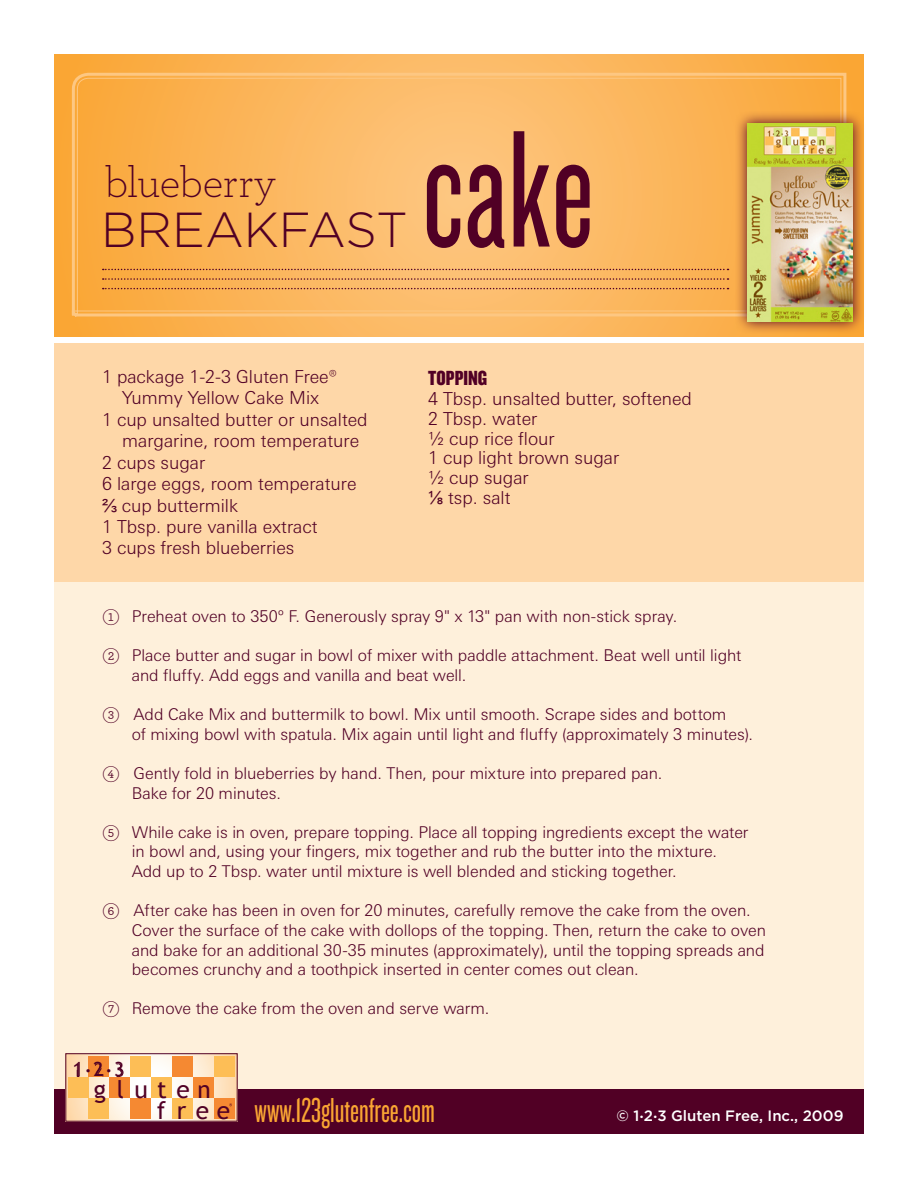
<style>
.page{position:relative;width:918px;height:1188px;background:#fff}
.page>*{position:absolute;margin:0;border:0;box-sizing:border-box;transform-origin:0 0}
.t1{font:173.1px "Knockout HTF27 Junior Bantamwt";color:#510025}
.t2{font:300 49.2px "Gotham";color:#510025}
.t3{font:300 43.8px "Archer";letter-spacing:-.015em;color:#510025}
.t4{font:36px "Knockout HTF27 Junior Bantamwt";color:#faa633}
.t5{font:24.45px "Trebuchet MS";letter-spacing:.39em;color:#510025}
.t6{font:21.3px "Knockout HTF69 Full Liteweight";color:#510025}
.t7{font:19.5px "Trebuchet MS";color:#510025}
.t8{font:300 17.85px/21.5px "Linotype Univers Basic";color:#510025;text-align:center}
.t9{font:300 16.2px/19.6px "Linotype Univers Basic";letter-spacing:-.005em;color:#510025}
.t10{font:500 15px "Gotham";color:#fff}
.s1{font-family:"Arial";font-weight:400}
.s2{font-family:"Archer Numeric";font-weight:400}
.s3{font-size:11.55px}
.s4{font-size:9px}
</style>
<div class="page">
<svg style="left:54px;top:54px;width:810px;height:283px;background:#fab150"></svg>
<svg style="left:70px;top:71px;width:778px;height:247px;background:#fbbc69"></svg>
<svg style="left:71px;top:77px;width:771px;height:238px;background:#fbb75f"></svg>
<div style="left:54px;top:344px;width:810px;height:790px;background:#fef0db"></div>
<div style="left:54px;top:344px;width:810px;height:238px;background:#fed7a8"></div>
<div style="left:54px;top:1089px;width:810px;height:45px;background:#510025"></div>
<svg style="left:67px;top:1055px;width:169px;height:65px"></svg>
<div style="left:65px;top:1053px;width:173px;height:69px;border:1px solid #510025"></div>
<div style="left:214px;top:1056px;width:21px;height:21px;background:#fdbe56"></div>
<div style="left:88px;top:1056px;width:21px;height:21px;background:#f58932"></div>
<div style="left:130px;top:1056px;width:21px;height:21px;background:#fdbe56"></div>
<div style="left:172px;top:1056px;width:21px;height:21px;background:#f58932"></div>
<div style="left:68px;top:1077px;width:20px;height:21px;background:#fdbe56"></div>
<div style="left:109px;top:1077px;width:21px;height:21px;background:#f58932"></div>
<div style="left:151px;top:1077px;width:21px;height:21px;background:#fdbe56"></div>
<div style="left:193px;top:1077px;width:21px;height:21px;background:#f58932"></div>
<div style="left:88px;top:1098px;width:21px;height:21px;background:#fdbe56"></div>
<div style="left:130px;top:1098px;width:21px;height:21px;background:#f58932"></div>
<div style="left:172px;top:1098px;width:21px;height:21px;background:#fdbe56"></div>
<div style="left:214px;top:1098px;width:21px;height:21px;background:#f58932"></div>
<svg style="left:74px;top:1062px;width:5px;height:14px"></svg>
<svg style="left:95px;top:1063px;width:8px;height:13px"></svg>
<svg style="left:115px;top:1062px;width:8px;height:15px"></svg>
<svg style="left:734px;top:110px;width:130px;height:234px;background:#e0994e"></svg>
<img style="left:747px;top:123px;width:105px;height:199px">
<svg style="left:103px;top:278px;width:626px;height:2px"></svg>
<svg style="left:103px;top:269px;width:626px;height:1px"></svg>
<svg style="left:103px;top:288px;width:626px;height:1px"></svg>
<p class="t3" style="left:105px;top:155px;width:172px">blueberry</p>
<p class="t2" style="left:101px;top:203px;width:308px">BREAKFAST</p>
<p class="t1" style="left:422px;top:105px;width:174px">cake</p>
<p class="t8" style="left:102px;top:366px;width:236px">1 package 1-2-3 Gluten Free®<br>Yummy Yellow Cake Mix</p>
<p class="t8" style="left:122px;top:408px;width:247px;text-align:left;text-indent:-20px">1 cup unsalted butter or unsalted margarine, room temperature</p>
<p class="t8" style="left:102px;top:451px;width:105px">2 cups sugar</p>
<p class="t8" style="left:102px;top:473px;width:256px">6 large eggs, room temperature</p>
<p class="t8" style="left:102px;top:494px;width:138px"><span class="s1">⅔</span> cup buttermilk</p>
<p class="t8" style="left:102px;top:516px;width:217px">1 Tbsp. pure vanilla extract</p>
<p class="t8" style="left:102px;top:537px;width:194px">3 cups fresh blueberries</p>
<p class="t6" style="left:428px;top:367px;width:59px">topping</p>
<p class="t8" style="left:428px;top:388px;width:265px">4 Tbsp. unsalted butter, softened</p>
<p class="t8" style="left:428px;top:408px;width:111px">2 Tbsp. water</p>
<p class="t8" style="left:428px;top:427px;width:128px">½ cup rice flour</p>
<p class="t8" style="left:428px;top:447px;width:193px">1 cup light brown sugar</p>
<p class="t8" style="left:428px;top:467px;width:102px">½ cup sugar</p>
<p class="t8" style="left:428px;top:487px;width:84px"><span class="s1">⅛</span> tsp. salt</p>
<p class="t9" style="left:102px;top:606px;width:577px"><span class="s2">K</span> Preheat oven to 350º F. Generously spray 9" x 13" pan with non-stick spray.</p>
<p class="t9" style="left:132px;top:646px;width:611px;text-indent:-30px"><span class="s2">L</span> Place butter and sugar in bowl of mixer with paddle attachment. Beat well until light and fluffy. Add eggs and vanilla and beat well.</p>
<p class="t9" style="left:132px;top:704px;width:623px;text-indent:-30px"><span class="s2">M</span> Add Cake Mix and buttermilk to bowl. Mix until smooth. Scrape sides and bottom<br>of mixing bowl with spatula. Mix again until light and fluffy (approximately 3 minutes).</p>
<p class="t9" style="left:132px;top:763px;width:532px;text-indent:-30px"><span class="s2">N</span> Gently fold in blueberries by hand. Then, pour mixture into prepared pan.<br>Bake for 20 minutes.</p>
<p class="t9" style="left:132px;top:822px;width:618px;text-indent:-30px"><span class="s2">O</span> While cake is in oven, prepare topping. Place all topping ingredients except the water in bowl and, using your fingers, mix together and rub the butter into the mixture.<br>Add up to 2 Tbsp. water until mixture is well blended and sticking together.</p>
<p class="t9" style="left:132px;top:901px;width:636px;text-indent:-30px"><span class="s2">P</span> After cake has been in oven for 20 minutes, carefully remove the cake from the oven.<br>Cover the surface of the cake with dollops of the topping. Then, return the cake to oven and bake for an additional 30-35 minutes (approximately), until the topping spreads and becomes crunchy and a toothpick inserted in center comes out clean.</p>
<p class="t9" style="left:102px;top:999px;width:389px"><span class="s2">Q</span> Remove the cake from the oven and serve warm.</p>
<p class="t7" style="left:73px;top:1058px;width:53px">1<span class="s3">•</span>2<span class="s3">•</span>3</p>
<h3 class="t5" style="left:94px;top:1075px;width:118px">g luten</h3>
<h3 class="t5" style="left:157px;top:1096px;width:75px">free</h3>
<p class="t4" style="left:255px;top:1093px;width:182px">www.123glutenfree.com</p>
<p class="t10" style="left:616px;top:1107px;width:229px">© 1<span class="s4">•</span>2<span class="s4">•</span>3 Gluten Free, Inc., 2009</p>
</div>
